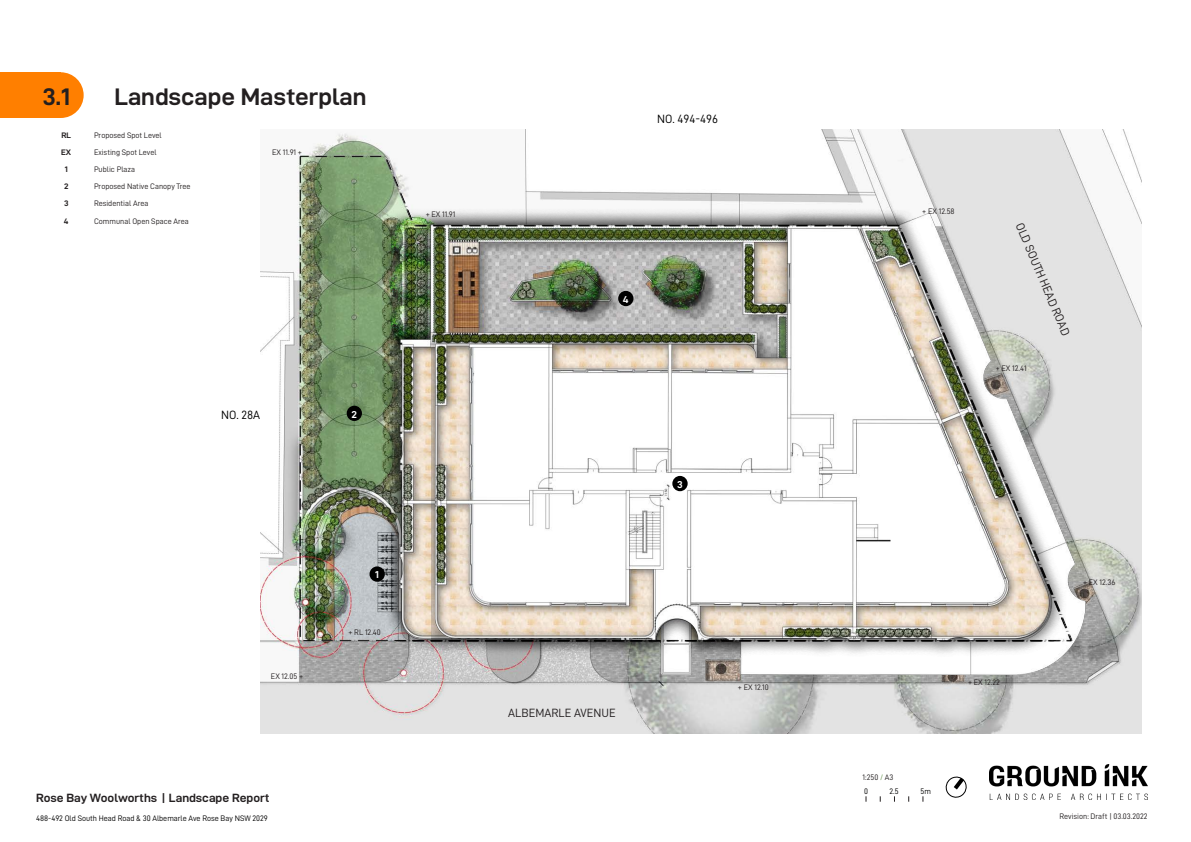
<style>
.page{position:relative;width:1191px;height:842px;background:#fff}
.page>*{position:absolute;margin:0;border:0;box-sizing:border-box;transform-origin:0 0}
.Table_of_Content{font:24px "D DIN Exp Bold";color:#231f20}
.t1{font:12px "D DIN Exp Bold";color:#231f20}
.Content{font:12px "D DIN";color:#231f20}
.bold_12{font:12px "D DIN";color:#000}
.Section{font:10px "D DIN Exp Bold";color:#fff}
.Content-2{font:8px/13.3px "D DIN";color:#231f20}
.t2{font:8px "D DIN";color:#000}
.Content-3{font:8px "D DIN Exp Bold";color:#231f20}
.s1{color:#55883d}
.s2{color:#000}
</style>
<div class="page">
<div style="left:38px;top:72px;width:46px;height:46px;background:#ff7f00;border-radius:50%"></div>
<div style="left:0;top:72px;width:61px;height:46px;background:#ff7f00"></div>
<svg style="left:945px;top:776px;width:22px;height:22px"></svg>
<img style="left:261px;top:151px;width:880px;height:582px">
<img style="left:313px;top:133px;width:821px;height:595px">
<img style="left:386px;top:133px;width:45px;height:593px">
<img style="left:431px;top:129px;width:701px;height:597px">
<div style="left:369px;top:566px;width:16px;height:16px;background:#000;border-radius:50%"></div>
<div style="left:672px;top:476px;width:15px;height:15px;background:#000;border-radius:50%"></div>
<div style="left:347px;top:406px;width:15px;height:15px;background:#000;border-radius:50%"></div>
<div style="left:618px;top:291px;width:15px;height:15px;background:#000;border-radius:50%"></div>
<img style="left:989px;top:764px;width:158px;height:36px">
<p class="Table_of_Content" style="left:43px;top:83px;width:29px">3.1</p>
<p class="Table_of_Content" style="left:115px;top:83px;width:253px">Landscape Masterplan</p>
<p class="Content-3" style="left:61px;top:131px;width:11px">RL</p>
<p class="Content-2" style="left:94px;top:129px;width:69px">Proposed Spot Level</p>
<p class="Content-3" style="left:61px;top:148px;width:12px">EX</p>
<p class="Content-2" style="left:94px;top:146px;width:64px">Existing Spot Level</p>
<p class="Content-3" style="left:65px;top:165px;width:5px">1</p>
<p class="Content-2" style="left:94px;top:163px;width:43px">Public Plaza</p>
<p class="Content-3" style="left:64px;top:182px;width:6px">2</p>
<p class="Content-2" style="left:94px;top:180px;width:98px">Proposed Native Canopy Tree</p>
<p class="Content-3" style="left:64px;top:199px;width:6px">3</p>
<p class="Content-2" style="left:94px;top:197px;width:56px">Residential Area</p>
<p class="Content-3" style="left:64px;top:216px;width:6px">4</p>
<p class="Content-2" style="left:94px;top:214px;width:96px">Communal Open Space Area</p>
<p class="Content-2" style="left:272px;top:145px;width:31px">EX 11.91 +</p>
<p class="Content-2" style="left:426px;top:208px;width:31px">+ EX 11.91</p>
<p class="bold_12" style="left:221px;top:409px;width:40px">NO. 28A</p>
<p class="Section" style="left:351px;top:408px;width:7px">2</p>
<p class="Content-2" style="left:271px;top:670px;width:34px">EX 12.05 +</p>
<h2 class="t1" style="left:36px;top:791px;width:235px">Rose Bay Woolworths | Landscape Report</h2>
<p class="t2" style="left:36px;top:813px;width:233px">488-492 Old South Head Road &amp; 30 Albemarle Ave Rose Bay NSW 2029</p>
<p class="Section" style="left:375px;top:569px;width:5px">1</p>
<p class="Content-2" style="left:348px;top:625px;width:34px">+ RL 12.40</p>
<p class="bold_12" style="left:657px;top:112px;width:62px">NO. 494-496</p>
<p class="Section" style="left:623px;top:294px;width:7px">4</p>
<p class="Section" style="left:677px;top:479px;width:7px">3</p>
<p class="Content" style="left:508px;top:706px;width:109px">ALBEMARLE AVENUE</p>
<p class="Content-2" style="left:738px;top:680px;width:32px">+ EX 12.10</p>
<p class="Content-2" style="left:922px;top:204px;width:34px">+ EX 12.58</p>
<p class="Content" style="left:1025px;top:221px;width:123px;rotate:67deg">OLD SOUTH HEAD ROAD</p>
<p class="Content-2" style="left:995px;top:362px;width:33px">+ EX 12.41</p>
<p class="Content-2" style="left:862px;top:771px;width:32px">1:250 <span class="s1">/</span> A3<br><span class="s2">0</span></p>
<p class="t2" style="left:889px;top:786px;width:11px">2.5</p>
<p class="t2" style="left:920px;top:786px;width:12px">5m</p>
<p class="Content-2" style="left:968px;top:675px;width:33px">+ EX 12.22</p>
<p class="Content-2" style="left:1083px;top:575px;width:34px">+ EX 12.36</p>
<p class="Content-2" style="left:1059px;top:809px;width:90px">Revision: Draft | 03.03.2022</p>
</div>
